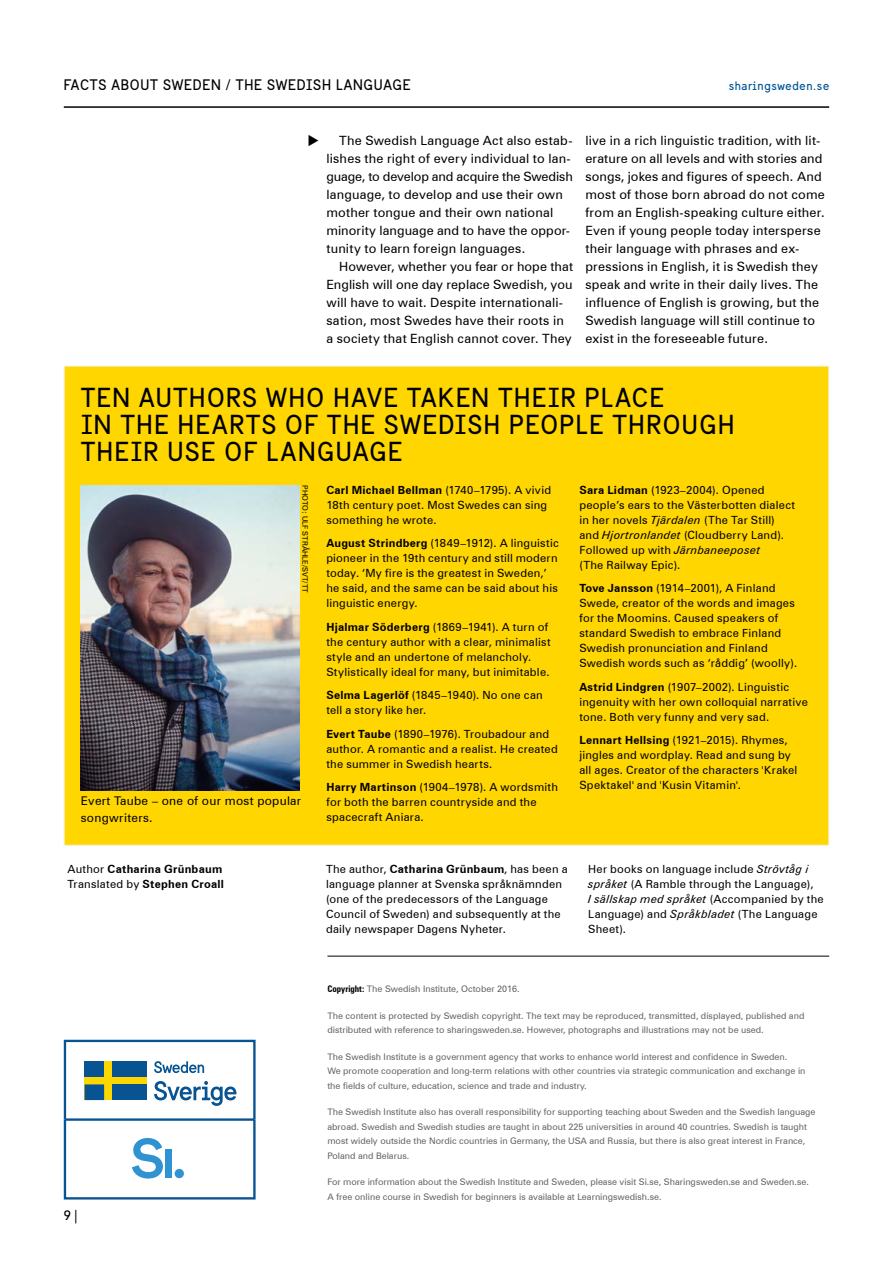
<style>
.page{position:relative;width:893px;height:1263px;background:#fff}
.page>*{position:absolute;margin:0;border:0;box-sizing:border-box;transform-origin:0 0}
.t1{font:27px/27px "Sweden Sans";letter-spacing:.06em;color:#000}
.t2{font:15px "Sweden Sans";letter-spacing:.05em;color:#000}
.t3{font:13.5px "Sweden Sans";color:#000}
.t4{font:12.75px/18px "Zurich BT";letter-spacing:.015em;color:#000}
.t5{font:12px/16.5px "Zurich BT";letter-spacing:.02em;color:#000}
.t6{font:12px "Sweden Sans";letter-spacing:.05em;color:#005694}
.t7{font:11.25px/15px "Zurich BT";letter-spacing:.02em;color:#000}
.t8{font:700 11.25px/15px "Zurich BT";letter-spacing:.02em;color:#000}
.t9{font:9px/14.7px "Zurich BT";color:#646363}
.t10{font:7.5px "Zurich BT";color:#000}
.s1{font-weight:400}
.s2{font-weight:700}
.s3{font-style:italic}
.s4{font-weight:700;font-stretch:condensed;color:#000}
</style>
<div class="page">
<hr style="left:64px;top:106px;width:765px;height:2px;background:#000">
<div style="left:64px;top:366px;width:765px;height:480px;background:#ffd600;border:1px solid #f5f3d7"></div>
<svg style="left:132px;top:1138px;width:31px;height:40px"></svg>
<div style="left:165px;top:1149px;width:7px;height:29px;background:#3093d1"></div>
<div style="left:175px;top:1169px;width:9px;height:9px;background:#3093d1;border-radius:50%"></div>
<div style="left:64px;top:1040px;width:192px;height:81px;border:2px solid #085391"></div>
<div style="left:85px;top:1061px;width:62px;height:39px;background:#ffd700"></div>
<div style="left:85px;top:1084px;width:19px;height:16px;background:#085391"></div>
<div style="left:85px;top:1061px;width:19px;height:16px;background:#085391"></div>
<div style="left:112px;top:1084px;width:35px;height:16px;background:#085391"></div>
<div style="left:112px;top:1061px;width:35px;height:16px;background:#085391"></div>
<svg style="left:154px;top:1061px;width:50px;height:12px"></svg>
<svg style="left:154px;top:1081px;width:82px;height:25px"></svg>
<div style="left:64px;top:1118px;width:192px;height:81px;border:2px solid #085391"></div>
<hr style="left:327px;top:956px;width:502px;height:1px;background:#000">
<img style="left:81px;top:485px;width:219px;height:306px">
<h2 class="t2" style="left:64px;top:76px;width:348px">FACTS ABOUT SWEDEN / THE SWEDISH LANGUAGE</h2>
<p class="t6" style="left:729px;top:78px;width:102px">sharingsweden.se</p>
<p class="t4" style="left:326px;top:131px;width:248px;text-indent:13px">The Swedish Language Act also estab&shy;lishes the right of every individual to lan&shy;guage, to develop and acquire the Swedish language, to develop and use their own mother tongue and their own national minority language and to have the oppor&shy;tunity to learn foreign languages.</p>
<p class="t4" style="left:326px;top:257px;width:248px;text-indent:13px">However, whether you fear or hope that English will one day replace Swedish, you will have to wait. Despite internationali&shy;sation, most Swedes have their roots in a society that English cannot cover. They</p>
<p class="t4" style="left:585px;top:131px;width:241px">live in a rich linguistic tradition, with lit&shy;erature on all levels and with stories and songs, jokes and figures of speech. And most of those born abroad do not come from an English-speaking culture either.<br>Even if young people today intersperse their language with phrases and ex&shy;pressions in English, it is Swedish they speak and write in their daily lives. The influence of English is growing, but the Swedish language will still continue to exist in the foreseeable future.</p>
<h1 class="t1" style="left:81px;top:384px;width:655px">TEN AUTHORS WHO HAVE TAKEN THEIR PLACE<br>IN THE HEARTS OF THE SWEDISH PEOPLE THROUGH<br>THEIR USE OF LANGUAGE</h1>
<p class="t10" style="left:310px;top:485px;width:109px;rotate:90deg">PHOTO: ULF STRÅHLE/SVT/TT</p>
<p class="t5" style="left:81px;top:792px;width:222px">Evert Taube – one of our most popular songwriters.</p>
<p class="t8" style="left:68px;top:861px;width:158px"><span class="s1">Author</span> Catharina Grünbaum<br><span class="s1">Translated by</span> Stephen Croall</p>
<p class="t7" style="left:326px;top:482px;width:226px"><span class="s2">Carl Michael Bellman</span> (1740–1795). A vivid<br>18th century poet. Most Swedes can sing something he wrote.</p>
<p class="t7" style="left:326px;top:536px;width:234px"><span class="s2">August Strindberg</span> (1849–1912). A linguistic pioneer in the 19th century and still modern today. ‘My fire is the greatest in Sweden,’ he said, and the same can be said about his linguistic energy.</p>
<p class="t7" style="left:326px;top:619px;width:226px"><span class="s2">Hjalmar Söderberg</span> (1869–1941). A turn of the century author with a clear, minimalist style and an undertone of melancholy.<br>Stylistically ideal for many, but inimitable.</p>
<p class="t7" style="left:326px;top:688px;width:218px"><span class="s2">Selma Lagerlöf</span> (1845–1940). No one can tell a story like her.</p>
<p class="t7" style="left:326px;top:726px;width:233px"><span class="s2">Evert Taube</span> (1890–1976). Troubadour and author. A romantic and a realist. He created the summer in Swedish hearts.</p>
<p class="t7" style="left:326px;top:780px;width:233px"><span class="s2">Harry Martinson</span> (1904–1978). A wordsmith for both the barren countryside and the spacecraft Aniara.</p>
<p class="t7" style="left:579px;top:482px;width:217px"><span class="s2">Sara Lidman</span> (1923–2004). Opened people’s ears to the Västerbotten dialect in her novels <span class="s3">Tjärdalen</span> (The Tar Still) and <span class="s3">Hjortronlandet</span> (Cloudberry Land).<br>Followed up with <span class="s3">Järnbaneeposet<br></span>(The Railway Epic).</p>
<p class="t7" style="left:579px;top:581px;width:219px"><span class="s2">Tove Jansson</span> (1914–2001), A Finland Swede, creator of the words and images for the Moomins. Caused speakers of standard Swedish to embrace Finland Swedish pronunciation and Finland Swedish words such as ‘råddig’ (woolly).</p>
<p class="t7" style="left:579px;top:679px;width:230px"><span class="s2">Astrid Lindgren</span> (1907–2002). Linguistic ingenuity with her own colloquial narrative tone. Both very funny and very sad.</p>
<p class="t7" style="left:579px;top:733px;width:220px"><span class="s2">Lennart Hellsing</span> (1921–2015). Rhymes, jingles and wordplay. Read and sung by all ages. Creator of the characters 'Krakel Spektakel' and 'Kusin Vitamin'.</p>
<p class="t7" style="left:326px;top:861px;width:243px">The author, <span class="s2">Catharina Grünbaum</span>, has been a language planner at Svenska språknämnden (one of the predecessors of the Language Council of Sweden) and subsequently at the daily newspaper Dagens Nyheter.</p>
<p class="t7" style="left:588px;top:861px;width:237px">Her books on language include <span class="s3">Strövtåg i språket</span> (A Ramble through the Language),<br><span class="s3">I sällskap med språket</span> (Accompanied by the Language) and <span class="s3">Språkbladet</span> (The Language Sheet).</p>
<p class="t3" style="left:64px;top:1207px;width:15px">9 |</p>
<p class="t9" style="left:327px;top:982px;width:194px"><span class="s4">Copyright:</span> The Swedish Institute, October 2016.</p>
<p class="t9" style="left:327px;top:1008px;width:478px">The content is protected by Swedish copyright. The text may be reproduced, transmitted, displayed, published and distributed with reference to sharingsweden.se. However, photographs and illustrations may not be used.</p>
<p class="t9" style="left:327px;top:1049px;width:480px">The Swedish Institute is a government agency that works to enhance world interest and confidence in Sweden.<br>We promote cooperation and long-term relations with other countries via strategic communication and exchange in the fields of culture, education, science and trade and industry.</p>
<p class="t9" style="left:327px;top:1104px;width:490px">The Swedish Institute also has overall responsibility for supporting teaching about Sweden and the Swedish language abroad. Swedish and Swedish studies are taught in about 225 universities in around 40 countries. Swedish is taught most widely outside the Nordic countries in Germany, the USA and Russia, but there is also great interest in France, Poland and Belarus.</p>
<p class="t9" style="left:327px;top:1175px;width:483px">For more information about the Swedish Institute and Sweden, please visit Si.se, Sharingsweden.se and Sweden.se.<br>A free online course in Swedish for beginners is available at Learningswedish.se.</p>
</div>
